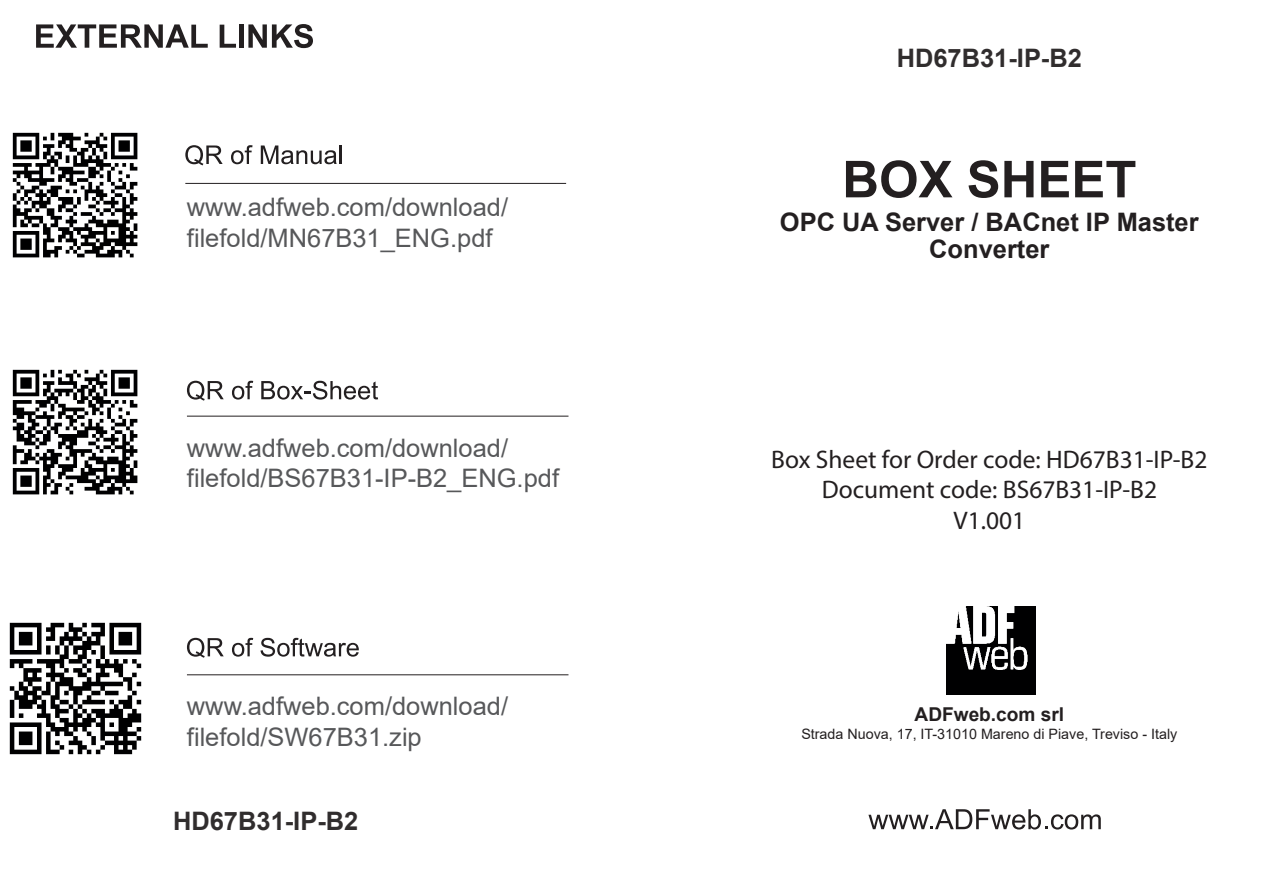
<style>
.page{position:relative;width:1263px;height:893px;background:#fff}
.page>*{position:absolute;margin:0;border:0;box-sizing:border-box;transform-origin:0 0}
.t1{font:700 51px "Arial";color:#231f20}
.t2{font:25.5px/30.6px "Arial";color:#57585a}
.t3{font:25.5px/30.6px "Myriad Pro";color:#231f20;text-align:center}
.t4{font:700 25.5px/27.6px "Arial";color:#231f20;text-align:center}
.t5{font:700 25.5px "Arial";color:rgb(35 31 32/.94)}
.t6{font:700 19.2px "Arial";color:#231f20}
.t7{font:14.4px "Arial";color:#231f20}
</style>
<div class="page">
<img style="left:12px;top:132px;width:126px;height:126px">
<img style="left:12px;top:369px;width:126px;height:126px">
<img style="left:9px;top:622px;width:133px;height:133px">
<svg style="left:36px;top:24px;width:172px;height:24px"></svg>
<svg style="left:220px;top:25px;width:16px;height:23px"></svg>
<div style="left:239px;top:24px;width:5px;height:24px;background:#231f20"></div>
<svg style="left:248px;top:24px;width:65px;height:24px"></svg>
<svg style="left:187px;top:381px;width:37px;height:20px"></svg>
<svg style="left:232px;top:381px;width:21px;height:19px"></svg>
<svg style="left:261px;top:381px;width:117px;height:19px"></svg>
<hr style="left:187px;top:416px;width:381px;height:1px;background:#231f20">
<svg style="left:187px;top:638px;width:37px;height:20px"></svg>
<svg style="left:232px;top:638px;width:21px;height:19px"></svg>
<svg style="left:261px;top:638px;width:98px;height:19px"></svg>
<hr style="left:187px;top:674px;width:381px;height:1px;background:#231f20">
<svg style="left:868px;top:809px;width:233px;height:20px"></svg>
<img style="left:947px;top:606px;width:88px;height:89px">
<hr style="left:185px;top:183px;width:381px;height:1px;background:#231f20">
<svg style="left:185px;top:145px;width:38px;height:20px"></svg>
<svg style="left:231px;top:145px;width:22px;height:19px"></svg>
<svg style="left:261px;top:145px;width:76px;height:19px"></svg>
<hr style="left:339px;top:145px;width:3px;height:19px;background:#231f20">
<p class="t2" style="left:187px;top:192px;width:323px">www.adfweb.com/download/ filefold/MN67B31_ENG.pdf</p>
<p class="t2" style="left:187px;top:432px;width:374px">www.adfweb.com/download/ filefold/BS67B31-IP-B2_ENG.pdf</p>
<p class="t5" style="left:897px;top:40px;width:187px">HD67B31-IP-B2</p>
<h1 class="t1" style="left:842px;top:143px;width:296px">BOX SHEET</h1>
<p class="t4" style="left:780px;top:208px;width:420px">OPC UA Server / BACnet IP Master<br>Converter</p>
<p class="t3" style="left:771px;top:444px;width:438px">Box Sheet for Order code: HD67B31-IP-B2<br>Document code: BS67B31-IP-B2<br>V1.001</p>
<p class="t2" style="left:187px;top:691px;width:323px">www.adfweb.com/download/ filefold/SW67B31.zip</p>
<p class="t6" style="left:914px;top:701px;width:151px">ADFweb.com srl</p>
<p class="t7" style="left:801px;top:724px;width:377px">Strada Nuova, 17, IT-31010 Mareno di Piave, Treviso - Italy</p>
<p class="t5" style="left:173px;top:803px;width:187px">HD67B31-IP-B2</p>
</div>
